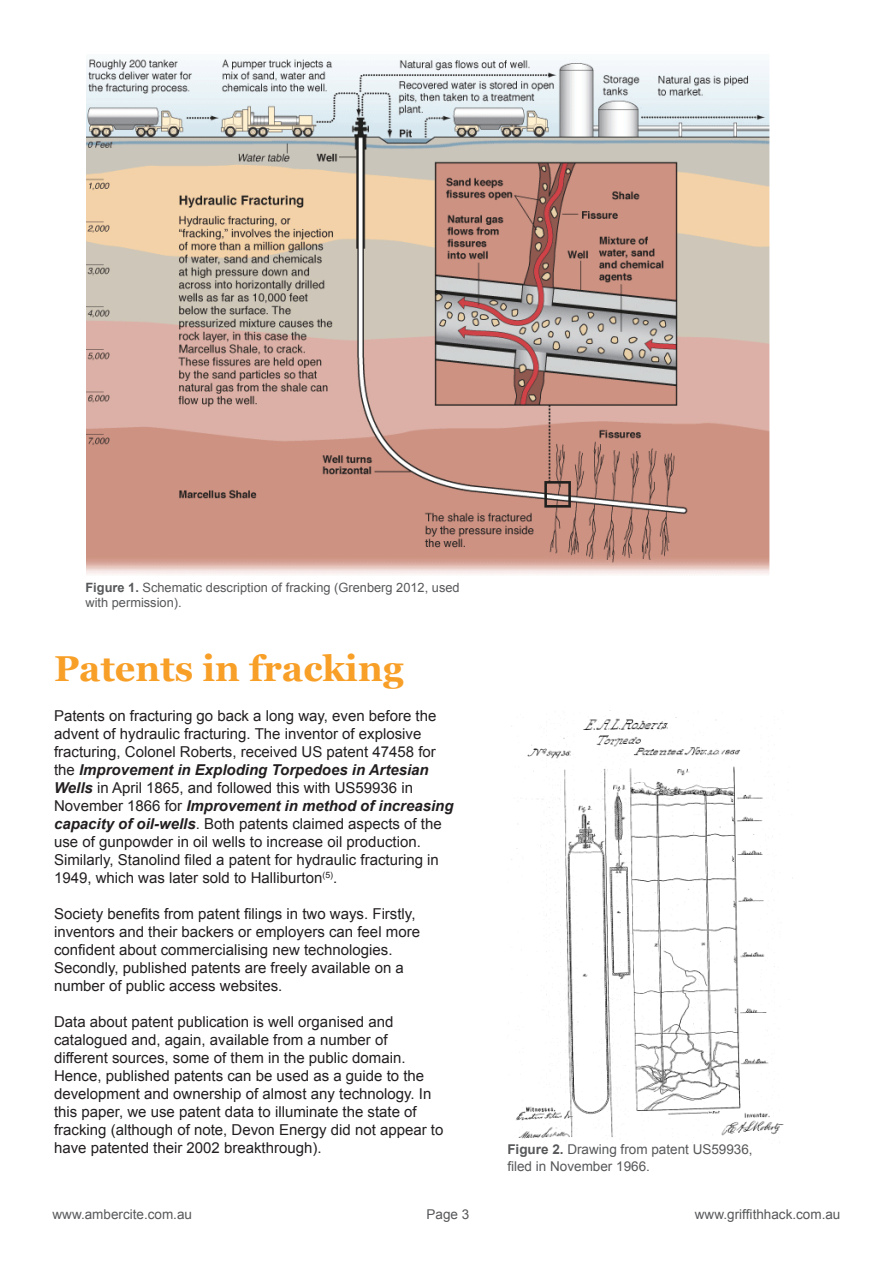
<style>
.page{position:relative;width:893px;height:1263px;background:#fff}
.page>*{position:absolute;margin:0;border:0;box-sizing:border-box;transform-origin:0 0}
.t1{font:700 36px "Georgia";color:#f89f28}
.t2{font:15px/18px "Arial";color:#231f20}
.t3{font:13.5px/16.2px "Arial";color:#57585a}
.t4{font:12.9px/15.5px "Arial";color:#57585a}
.s1{font-weight:700}
.s2{font-weight:700;font-style:italic}
</style>
<div class="page">
<img style="left:87px;top:58px;width:683px;height:516px">
<img style="left:511px;top:717px;width:273px;height:426px">
<p class="t4" style="left:85px;top:579px;width:376px"><span class="s1">Figure 1.</span> Schematic description of fracking (Grenberg 2012, used with permission).</p>
<p class="t1" style="left:54px;top:645px;width:351px">Patents in fracking</p>
<p class="t2" style="left:54px;top:706px;width:401px">Patents on fracturing go back a long way, even before the advent of hydraulic fracturing. The inventor of explosive fracturing, Colonel Roberts, received US patent 47458 for the <span class="s2">Improvement in Exploding Torpedoes in Artesian Wells</span> in April 1865, and followed this with US59936 in November 1866 for <span class="s2">Improvement in method of increasing capacity of oil-wells</span>. Both patents claimed aspects of the use of gunpowder in oil wells to increase oil production.<br>Similarly, Stanolind filed a patent for hydraulic fracturing in 1949, which was later sold to Halliburton<sup>(5)</sup>.</p>
<p class="t2" style="left:54px;top:904px;width:367px">Society benefits from patent filings in two ways. Firstly, inventors and their backers or employers can feel more confident about commercialising new technologies.<br>Secondly, published patents are freely available on a number of public access websites.</p>
<p class="t2" style="left:54px;top:1012px;width:391px">Data about patent publication is well organised and catalogued and, again, available from a number of different sources, some of them in the public domain.<br>Hence, published patents can be used as a guide to the development and ownership of almost any technology. In this paper, we use patent data to illuminate the state of fracking (although of note, Devon Energy did not appear to have patented their 2002 breakthrough).</p>
<p class="t3" style="left:507px;top:1142px;width:247px"><span class="s1">Figure 2.</span> Drawing from patent US59936, filed in November 1966.</p>
<p class="t3" style="left:53px;top:1206px;width:141px">www.ambercite.com.au</p>
<p class="t3" style="left:427px;top:1206px;width:44px">Page 3</p>
<p class="t3" style="left:695px;top:1206px;width:147px">www.griffithhack.com.au</p>
</div>
